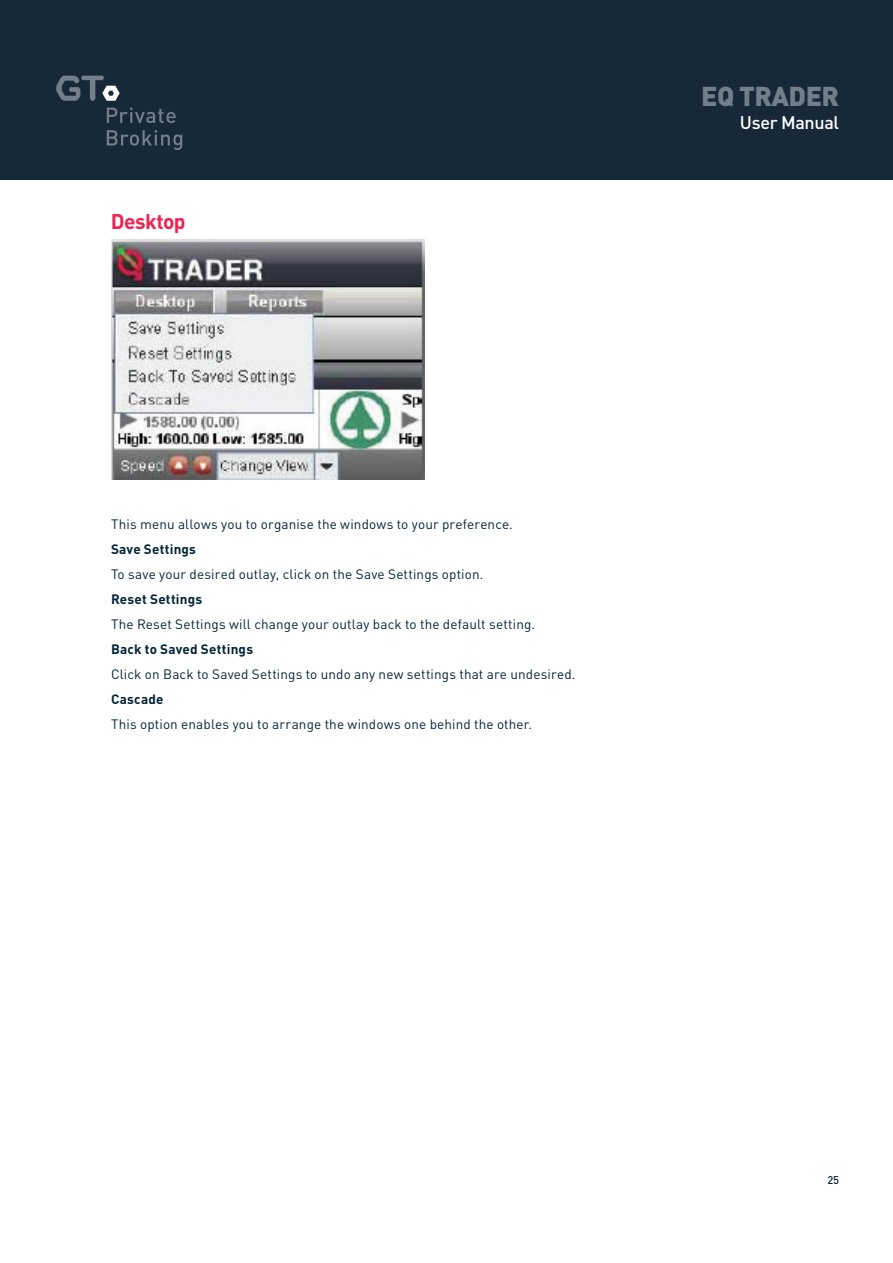
<style>
.page{position:relative;width:893px;height:1263px;background:#fff}
.page>*{position:absolute;margin:0;border:0;box-sizing:border-box;transform-origin:0 0}
.t1{font:900 27px "DIN Pro";letter-spacing:-.02em;color:#727f8a}
.t2{font:700 21px "DIN Pro";letter-spacing:-.03em;color:#ed2452}
.t3{font:500 18px "DIN Pro";letter-spacing:-.02em;color:#fff}
.t4{font:13.5px "DIN Pro";letter-spacing:.01em;color:#042538}
.t5{font:700 13.5px "DIN Pro";letter-spacing:.015em;color:#042538}
.t6{font:500 11.1px "DIN Pro";color:#042538}
</style>
<div class="page">
<div style="left:0;top:0;width:893px;height:179px;background:#172938"></div>
<svg style="left:56px;top:76px;width:64px;height:25px"></svg>
<svg style="left:107px;top:108px;width:69px;height:15px"></svg>
<svg style="left:107px;top:130px;width:75px;height:20px"></svg>
<img style="left:111px;top:239px;width:313px;height:240px">
<h2 class="t2" style="left:111px;top:207px;width:76px">Desktop</h2>
<p class="t4" style="left:111px;top:515px;width:403px">This menu allows you to organise the windows to your preference.</p>
<p class="t5" style="left:111px;top:540px;width:87px">Save Settings</p>
<p class="t4" style="left:111px;top:565px;width:374px">To save your desired outlay, click on the Save Settings option.</p>
<p class="t5" style="left:111px;top:590px;width:93px">Reset Settings</p>
<p class="t4" style="left:111px;top:615px;width:426px">The Reset Settings will change your outlay back to the default setting.</p>
<p class="t5" style="left:111px;top:640px;width:144px">Back to Saved Settings</p>
<p class="t4" style="left:111px;top:665px;width:466px">Click on Back to Saved Settings to undo any new settings that are undesired.</p>
<p class="t5" style="left:111px;top:690px;width:54px">Cascade</p>
<p class="t4" style="left:111px;top:715px;width:423px">This option enables you to arrange the windows one behind the other.</p>
<h1 class="t1" style="left:701px;top:78px;width:139px">EQ TRADER</h1>
<h3 class="t3" style="left:740px;top:110px;width:101px">User Manual</h3>
<p class="t6" style="left:827px;top:1173px;width:13px">25</p>
</div>
